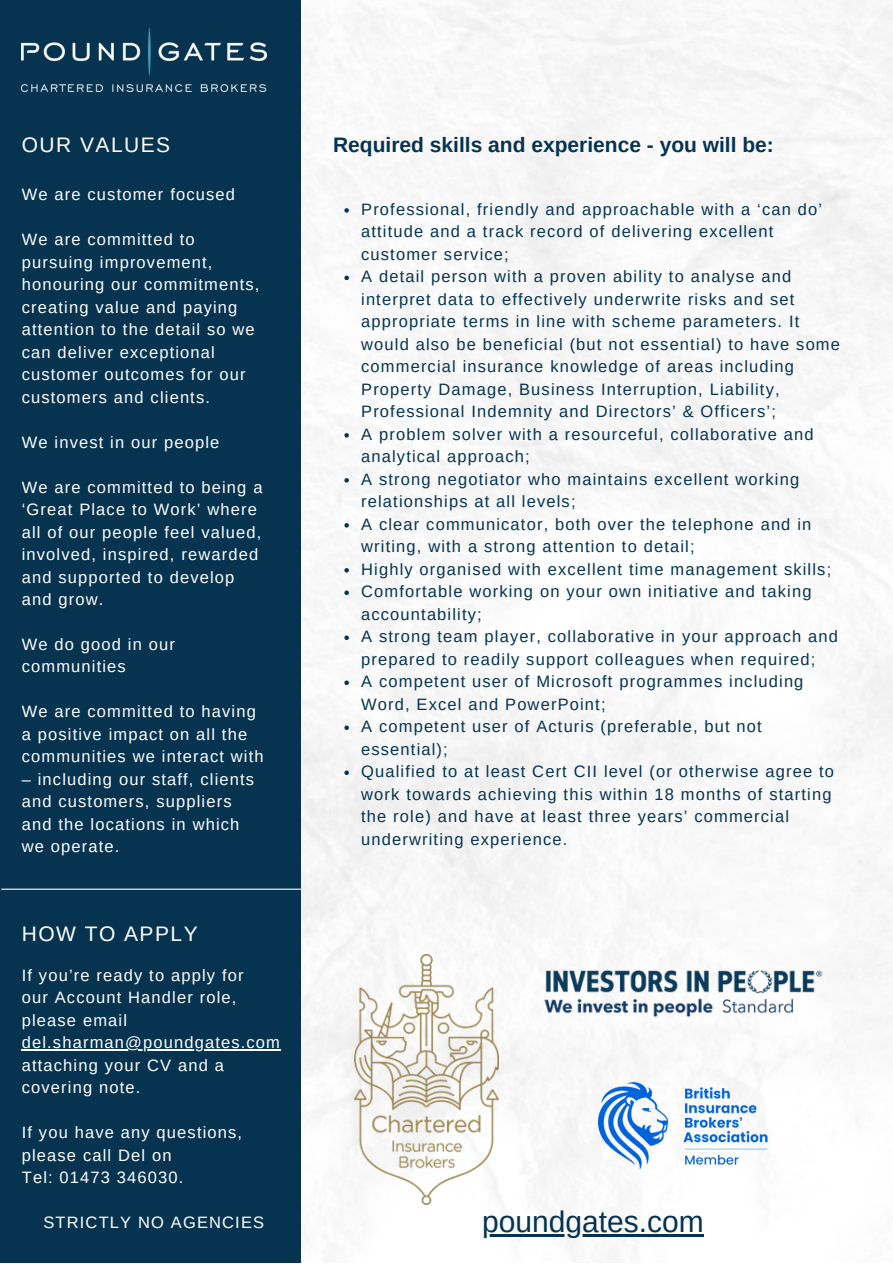
<style>
.page{position:relative;width:893px;height:1264px;background:#fff}
.page>*{position:absolute;margin:0;border:0;box-sizing:border-box;transform-origin:0 0}
.t1{font:30px "Arimo";color:#053350}
.t2{font:700 21px "Arimo";color:#053350}
.t3{font:21px "Arimo";letter-spacing:.07em;color:#fff}
.t4{font:16.5px/22.5px "Arimo";letter-spacing:.07em;color:#053350}
.t5{font:16.5px/22.5px "Arimo";letter-spacing:.07em;color:#fff}
</style>
<div class="page">
<div style="left:0;top:0;width:301px;height:1262px;background:#053350"></div>
<img style="left:301px;top:0;width:591px;height:1252px">
<img style="left:22px;top:28px;width:245px;height:64px">
<hr style="left:1px;top:888px;width:300px;height:1px;background:#fff">
<img style="left:541px;top:946px;width:283px;height:94px">
<img style="left:355px;top:954px;width:143px;height:250px">
<img style="left:563px;top:1047px;width:239px;height:157px">
<svg style="left:344px;top:208px;width:5px;height:5px"></svg>
<svg style="left:344px;top:276px;width:5px;height:4px"></svg>
<svg style="left:344px;top:433px;width:5px;height:4px"></svg>
<svg style="left:344px;top:478px;width:5px;height:4px"></svg>
<svg style="left:344px;top:523px;width:5px;height:4px"></svg>
<svg style="left:344px;top:568px;width:5px;height:4px"></svg>
<svg style="left:344px;top:590px;width:5px;height:5px"></svg>
<svg style="left:344px;top:635px;width:5px;height:5px"></svg>
<svg style="left:344px;top:680px;width:5px;height:5px"></svg>
<svg style="left:344px;top:725px;width:5px;height:5px"></svg>
<svg style="left:344px;top:770px;width:5px;height:5px"></svg>
<hr style="left:22px;top:1049px;width:259px;height:1px;background:#fff">
<hr style="left:482px;top:1233px;width:221px;height:3px;background:#053350">
<p class="t3" style="left:22px;top:133px;width:150px">OUR VALUES</p>
<p class="t5" style="left:22px;top:183px;width:215px">We are customer focused</p>
<p class="t5" style="left:22px;top:228px;width:239px">We are committed to pursuing improvement, honouring our commitments, creating value and paying attention to the detail so we can deliver exceptional customer outcomes for our customers and clients.</p>
<p class="t5" style="left:22px;top:430px;width:199px">We invest in our people</p>
<p class="t5" style="left:22px;top:475px;width:242px">We are committed to being a ‘Great Place to Work’ where all of our people feel valued, involved, inspired, rewarded and supported to develop and grow.</p>
<p class="t5" style="left:22px;top:633px;width:155px">We do good in our communities</p>
<p class="t5" style="left:22px;top:700px;width:243px">We are committed to having a positive impact on all the communities we interact with</p>
<p class="t5" style="left:22px;top:768px;width:234px">– including our staff, clients and customers, suppliers and the locations in which we operate.</p>
<p class="t3" style="left:22px;top:921px;width:177px">HOW TO APPLY</p>
<p class="t5" style="left:22px;top:963px;width:260px">If you’re ready to apply for<br>our Account Handler role, please email del.sharman@poundgates.com attaching your CV and a covering note.</p>
<p class="t5" style="left:22px;top:1121px;width:222px">If you have any questions, please call Del on<br>Tel: 01473 346030.</p>
<p class="t5" style="left:43px;top:1210px;width:222px">STRICTLY NO AGENCIES</p>
<p class="t2" style="left:333px;top:133px;width:442px">Required skills and experience - you will be:</p>
<p class="t4" style="left:361px;top:198px;width:480px">Professional, friendly and approachable with a ‘can do’ attitude and a track record of delivering excellent customer service;<br>A detail person with a proven ability to analyse and interpret data to effectively underwrite risks and set appropriate terms in line with scheme parameters. It would also be beneficial (but not essential) to have some commercial insurance knowledge of areas including Property Damage, Business Interruption, Liability, Professional Indemnity and Directors’ &amp; Officers’;<br>A problem solver with a resourceful, collaborative and analytical approach;<br>A strong negotiator who maintains excellent working relationships at all levels;<br>A clear communicator, both over the telephone and in writing, with a strong attention to detail;<br>Highly organised with excellent time management skills; Comfortable working on your own initiative and taking accountability;<br>A strong team player, collaborative in your approach and prepared to readily support colleagues when required;<br>A competent user of Microsoft programmes including Word, Excel and PowerPoint;<br>A competent user of Acturis (preferable, but not essential);<br>Qualified to at least Cert CII level (or otherwise agree to work towards achieving this within 18 months of starting the role) and have at least three years’ commercial underwriting experience.</p>
<h1 class="t1" style="left:482px;top:1204px;width:223px">poundgates.com</h1>
</div>
